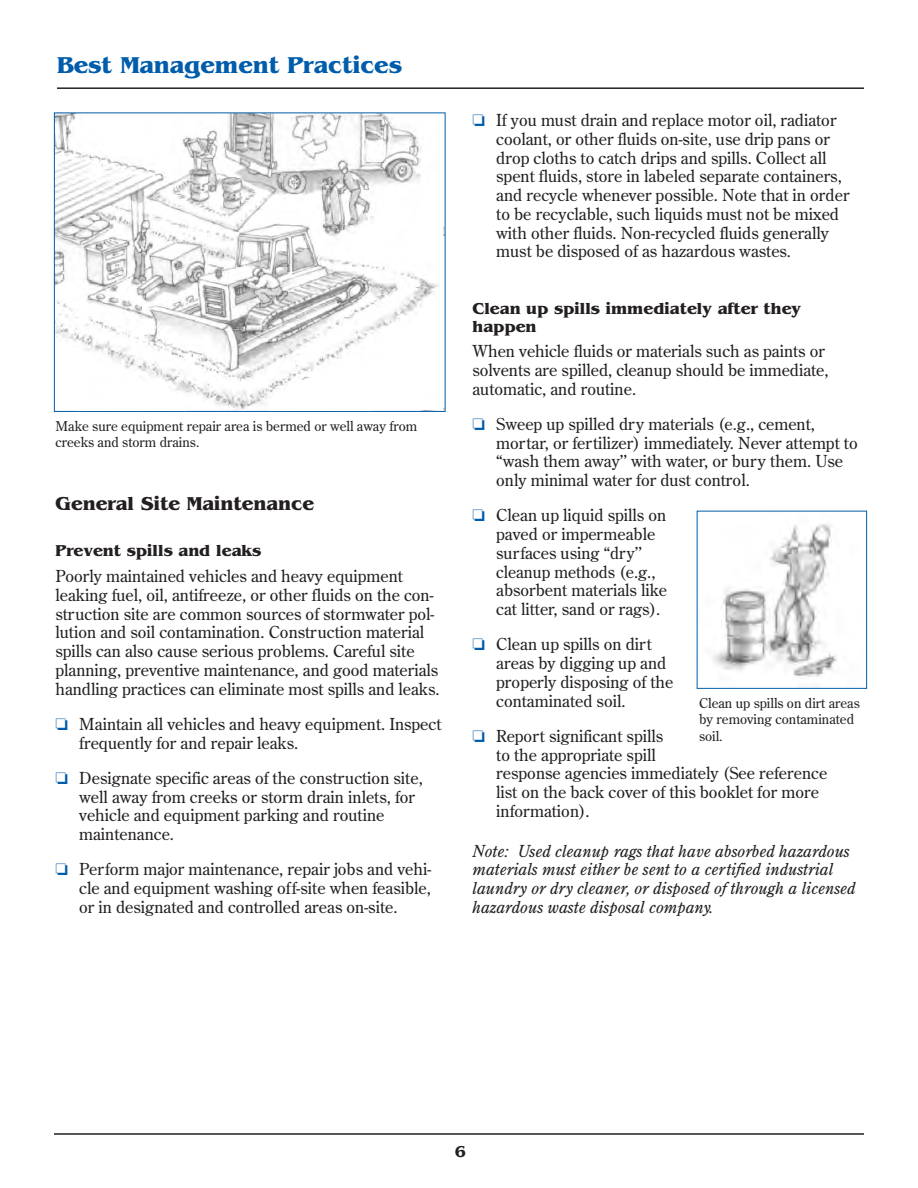
<style>
.page{position:relative;width:918px;height:1188px;background:#fff}
.page>*{position:absolute;margin:0;border:0;box-sizing:border-box;transform-origin:0 0}
.t1{font:700 24px "Benguiat";color:#015dab}
.t2{font:700 19.5px "Benguiat";color:#231f20}
.t3{font:16.5px/18.8px "Century Old Style";color:#231f20}
.t4{font:italic 16.5px/18.8px "Century Old Style";color:#231f20}
.t5{font:700 16.5px/18.8px "Benguiat";color:#231f20}
.t6{font:13.5px/16.2px "Century Old Style";color:#231f20}
.s1{color:#015dab}
</style>
<div class="page">
<hr style="left:54px;top:1133px;width:810px;height:2px;background:#231f20">
<img style="left:713px;top:524px;width:124px;height:153px">
<div style="left:697px;top:511px;width:170px;height:178px;border:1px solid #015dab"></div>
<hr style="left:57px;top:87px;width:807px;height:2px;background:#231f20">
<img style="left:56px;top:114px;width:388px;height:296px">
<div style="left:54px;top:112px;width:392px;height:300px;border:1px solid #015dab"></div>
<svg style="left:269px;top:375px;width:105px;height:36px"></svg>
<div style="left:389px;top:398px;width:53px;height:12px;background:#fff"></div>
<div style="left:417px;top:207px;width:25px;height:53px;background:#fff"></div>
<svg style="left:75px;top:378px;width:112px;height:33px"></svg>
<h1 class="t1" style="left:57px;top:51px;width:347px">Best Management Practices</h1>
<p class="t6" style="left:56px;top:418px;width:363px">Make sure equipment repair area is bermed or well away from creeks and storm drains.</p>
<p class="t2" style="left:56px;top:492px;width:260px">General Site Maintenance</p>
<p class="t5" style="left:56px;top:541px;width:207px">Prevent spills and leaks</p>
<p class="t3" style="left:55px;top:567px;width:386px">Poorly maintained vehicles and heavy equipment leaking fuel, oil, antifreeze, or other fluids on the con&shy;struction site are common sources of stormwater pol&shy;lution and soil contamination. Construction material spills can also cause serious problems. Careful site planning, preventive maintenance, and good materials handling practices can eliminate most spills and leaks.</p>
<p class="t3" style="left:79px;top:715px;width:364px;text-indent:-24px"><span class="s1">❏</span> Maintain all vehicles and heavy equipment. Inspect frequently for and repair leaks.</p>
<p class="t3" style="left:79px;top:769px;width:345px;text-indent:-24px"><span class="s1">❏</span> Designate specific areas of the construction site, well away from creeks or storm drain inlets, for vehicle and equipment parking and routine maintenance.</p>
<p class="t3" style="left:79px;top:860px;width:354px;text-align:justify;text-indent:-24px"><span class="s1">❏</span> Perform major maintenance, repair jobs and vehi&shy;cle and equipment washing off-site when feasible, or in designated and controlled areas on-site.</p>
<p class="t3" style="left:496px;top:111px;width:355px;text-indent:-24px"><span class="s1">❏</span> If you must drain and replace motor oil, radiator coolant, or other fluids on-site, use drip pans or drop cloths to catch drips and spills. Collect all spent fluids, store in labeled separate containers, and recycle whenever possible. Note that in order to be recyclable, such liquids must not be mixed with other fluids. Non-recycled fluids generally must be disposed of as hazardous wastes.</p>
<p class="t5" style="left:472px;top:299px;width:330px">Clean up spills immediately after they happen</p>
<p class="t3" style="left:472px;top:342px;width:358px">When vehicle fluids or materials such as paints or solvents are spilled, cleanup should be immediate, automatic, and routine.</p>
<p class="t3" style="left:496px;top:415px;width:363px;text-indent:-24px"><span class="s1">❏</span> Sweep up spilled dry materials (e.g., cement, mortar, or fertilizer) immediately. Never attempt to “wash them away’’ with water, or bury them. Use only minimal water for dust control.</p>
<p class="t3" style="left:496px;top:506px;width:172px;text-indent:-24px"><span class="s1">❏</span> Clean up liquid spills on paved or impermeable surfaces using “dry’’ cleanup methods (e.g., absorbent materials like cat litter, sand or rags).</p>
<p class="t3" style="left:496px;top:635px;width:179px;text-indent:-24px"><span class="s1">❏</span> Clean up spills on dirt areas by digging up and properly disposing of the contaminated soil.</p>
<p class="t3" style="left:496px;top:727px;width:333px;text-indent:-24px"><span class="s1">❏</span> Report significant spills<br>to the appropriate spill<br>response agencies immediately (See reference list on the back cover of this booklet for more information).</p>
<p class="t4" style="left:472px;top:842px;width:385px">Note: Used cleanup rags that have absorbed hazardous materials must either be sent to a certified industrial laundry or dry cleaner, or disposed of through a licensed hazardous waste disposal company.</p>
<p class="t6" style="left:699px;top:695px;width:162px">Clean up spills on dirt areas by removing contaminated soil.</p>
<p class="t5" style="left:455px;top:1141px;width:13px">6</p>
</div>
